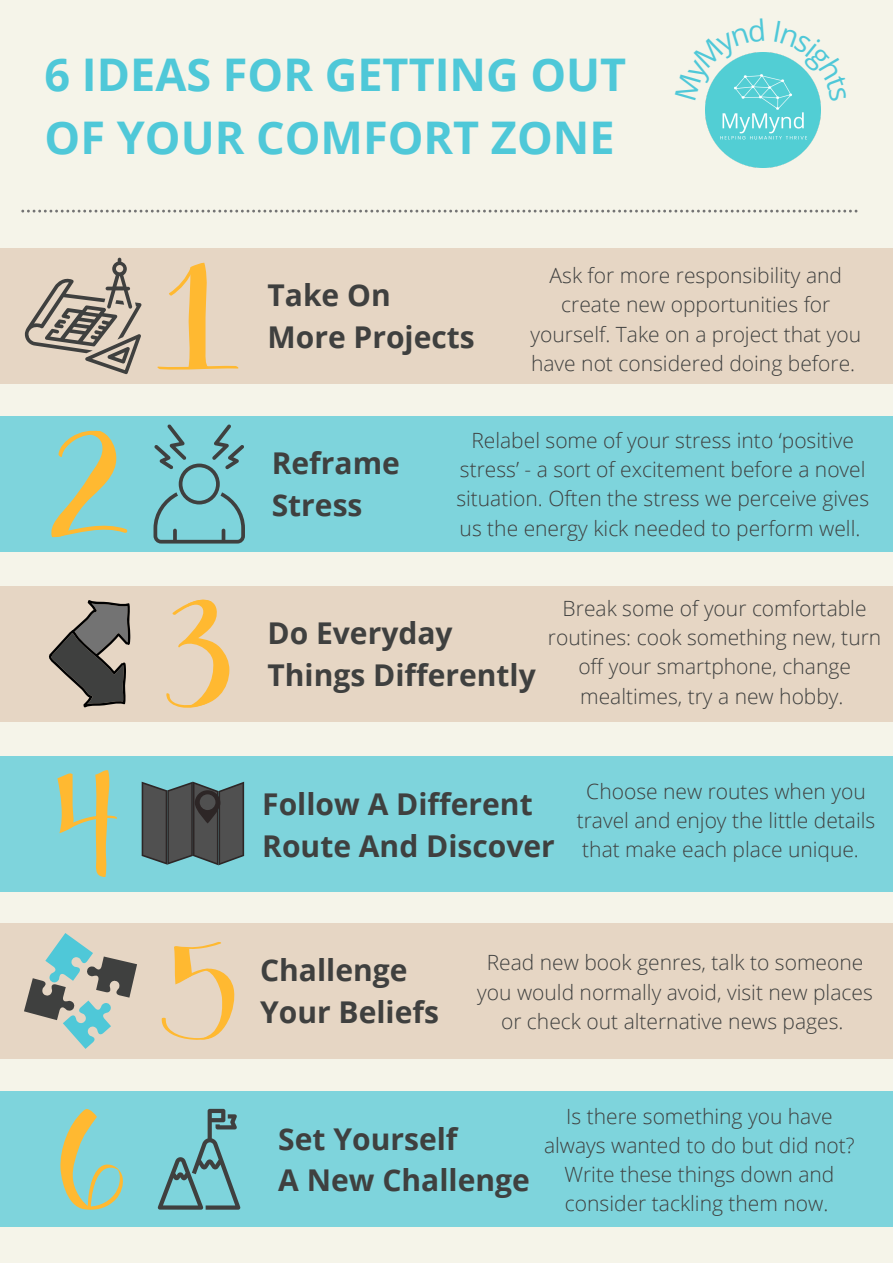
<style>
.page{position:relative;width:893px;height:1263px;background:#f5f4e9}
.page>*{position:absolute;margin:0;border:0;box-sizing:border-box;transform-origin:0 0}
.t1{font:700 45px "Open Sans";color:#4fc8d8}
.t2{font:700 30px "Open Sans";color:#3f403f}
.t3{font:300 21px/29.2px "Open Sans";color:#3f403f;text-align:center}
</style>
<div class="page">
<img style="left:706px;top:52px;width:115px;height:115px">
<svg style="left:21px;top:210px;width:836px;height:2px"></svg>
<div style="left:0;top:248px;width:893px;height:136px;background:#e6d6c4"></div>
<div style="left:0;top:416px;width:893px;height:136px;background:#7ed4dc"></div>
<div style="left:0;top:756px;width:893px;height:135px;background:#7ed4dc"></div>
<div style="left:0;top:586px;width:893px;height:135px;background:#e6d6c4"></div>
<div style="left:0;top:1091px;width:893px;height:136px;background:#7ed4dc"></div>
<div style="left:0;top:923px;width:893px;height:136px;background:#e6d6c4"></div>
<svg style="left:157px;top:263px;width:81px;height:107px"></svg>
<svg style="left:51px;top:431px;width:76px;height:106px"></svg>
<svg style="left:166px;top:600px;width:63px;height:108px"></svg>
<svg style="left:57px;top:770px;width:60px;height:107px"></svg>
<svg style="left:162px;top:942px;width:72px;height:98px"></svg>
<svg style="left:60px;top:1109px;width:63px;height:101px"></svg>
<svg style="left:24px;top:258px;width:118px;height:116px"></svg>
<svg style="left:153px;top:424px;width:92px;height:119px"></svg>
<svg style="left:49px;top:600px;width:81px;height:108px"></svg>
<svg style="left:142px;top:782px;width:102px;height:83px"></svg>
<svg style="left:158px;top:1109px;width:82px;height:101px"></svg>
<svg style="left:24px;top:933px;width:113px;height:116px"></svg>
<svg style="left:705px;top:52px;width:59px;height:48px"></svg>
<svg style="left:774px;top:52px;width:47px;height:49px"></svg>
<p class="t1" style="left:45px;top:43px;width:583px">6 IDEAS FOR GETTING OUT</p>
<p class="t1" style="left:45px;top:106px;width:571px">OF YOUR COMFORT ZONE</p>
<p class="t2" style="left:267px;top:274px;width:125px">Take On</p>
<p class="t2" style="left:267px;top:316px;width:209px">More Projects</p>
<p class="t3" style="left:530px;top:260px;width:332px">Ask for more responsibility and create new opportunities for yourself. Take on a project that you have not considered doing before.</p>
<p class="t2" style="left:272px;top:442px;width:130px">Reframe</p>
<p class="t2" style="left:272px;top:484px;width:92px">Stress</p>
<p class="t3" style="left:456px;top:425px;width:414px">Relabel some of your stress into ‘positive stress’ - a sort of excitement before a novel situation. Often the stress we perceive gives us the energy kick needed to perform well.</p>
<p class="t2" style="left:267px;top:612px;width:187px">Do Everyday</p>
<p class="t2" style="left:267px;top:654px;width:270px">Things Differently</p>
<p class="t3" style="left:548px;top:593px;width:335px">Break some of your comfortable routines: cook something new, turn off your smartphone, change mealtimes, try a new hobby.</p>
<p class="t2" style="left:262px;top:783px;width:272px">Follow A Different</p>
<p class="t2" style="left:262px;top:825px;width:294px">Route And Discover</p>
<p class="t3" style="left:577px;top:776px;width:300px">Choose new routes when you travel and enjoy the little details that make each place unique.</p>
<p class="t2" style="left:260px;top:949px;width:149px">Challenge</p>
<p class="t2" style="left:260px;top:991px;width:180px">Your Beliefs</p>
<p class="t3" style="left:477px;top:948px;width:397px">Read new book genres, talk to someone you would normally avoid, visit new places or check out alternative news pages.</p>
<p class="t2" style="left:278px;top:1118px;width:181px">Set Yourself</p>
<p class="t2" style="left:278px;top:1159px;width:253px">A New Challenge</p>
<p class="t3" style="left:544px;top:1101px;width:312px">Is there something you have always wanted to do but did not?<br>Write these things down and consider tackling them now.</p>
</div>
